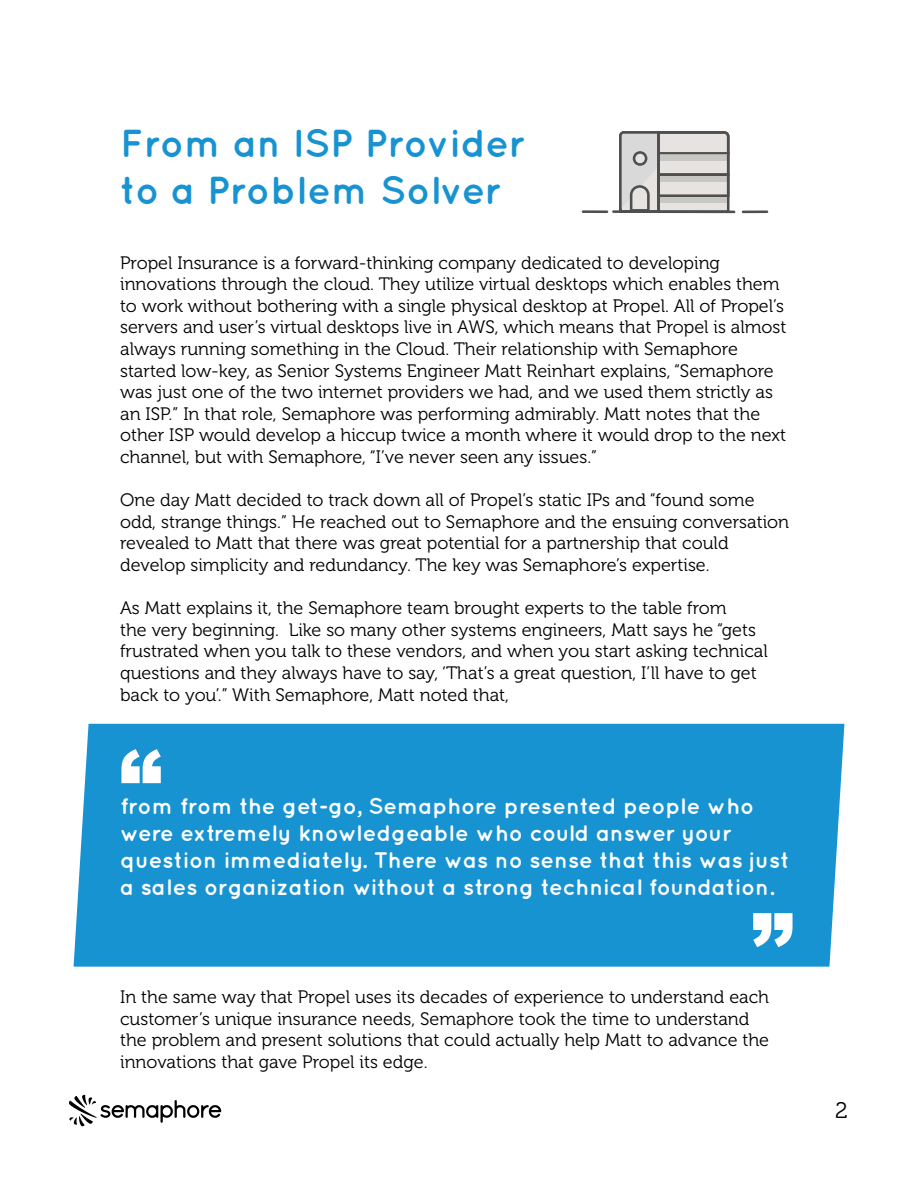
<style>
.page{position:relative;width:918px;height:1188px;background:#fff}
.page>*{position:absolute;margin:0;border:0;box-sizing:border-box;transform-origin:0 0}
.t1{font:900 85.5px "Arial";color:#fff}
.t2{font:700 39px/46.8px "Quicksand";color:#1893d2}
.t3{font:700 22.5px/27px "Quicksand";color:#fff}
.t4{font:22.5px "Museo 300";color:#000101}
.t5{font:18px/21.6px "Museo 300";color:#000101}
</style>
<div class="page">
<div style="left:74px;top:724px;width:770px;height:243px;background:#1893d2"></div>
<hr style="left:742px;top:210px;width:26px;height:3px;background:#4f4f4f">
<svg style="left:619px;top:131px;width:111px;height:79px;background:#c1bfbd"></svg>
<div style="left:660px;top:197px;width:67px;height:6px;background:#c7c7c4"></div>
<hr style="left:660px;top:197px;width:67px;height:1px;background:#4f4f4f">
<hr style="left:612px;top:210px;width:123px;height:3px;background:#4f4f4f">
<hr style="left:582px;top:210px;width:26px;height:3px;background:#4f4f4f">
<svg style="left:69px;top:1095px;width:152px;height:31px"></svg>
<p class="t2" style="left:120px;top:119px;width:407px">From an ISP Provider to a Problem Solver</p>
<p class="t5" style="left:120px;top:252px;width:668px">Propel Insurance is a forward-thinking company dedicated to developing innovations through the cloud. They utilize virtual desktops which enables them to work without bothering with a single physical desktop at Propel. All of Propel’s servers and user’s virtual desktops live in AWS, which means that Propel is almost always running something in the Cloud. Their relationship with Semaphore started low-key, as Senior Systems Engineer Matt Reinhart explains, “Semaphore was just one of the two internet providers we had, and we used them strictly as an ISP.” In that role, Semaphore was performing admirably. Matt notes that the other ISP would develop a hiccup twice a month where it would drop to the next channel, but with Semaphore, “I’ve never seen any issues.”</p>
<p class="t5" style="left:120px;top:490px;width:671px">One day Matt decided to track down all of Propel’s static IPs and “found some odd, strange things.” He reached out to Semaphore and the ensuing conversation revealed to Matt that there was great potential for a partnership that could develop simplicity and redundancy. The key was Semaphore’s expertise.</p>
<p class="t5" style="left:120px;top:598px;width:649px">As Matt explains it, the Semaphore team brought experts to the table from<br>the very beginning. Like so many other systems engineers, Matt says he “gets frustrated when you talk to these vendors, and when you start asking technical questions and they always have to say, ‘That’s a great question, I’ll have to get back to you’.” With Semaphore, Matt noted that,</p>
<h1 class="t1" style="left:163px;top:814px;width:44px;rotate:-180deg">”</h1>
<p class="t3" style="left:120px;top:792px;width:671px">from from the get-go, Semaphore presented people who were extremely knowledgeable who could answer your question immediately. There was no sense that this was just a sales organization without a strong technical foundation.</p>
<h1 class="t1" style="left:751px;top:883px;width:44px">”</h1>
<p class="t5" style="left:120px;top:986px;width:651px">In the same way that Propel uses its decades of experience to understand each customer’s unique insurance needs, Semaphore took the time to understand the problem and present solutions that could actually help Matt to advance the innovations that gave Propel its edge.</p>
<p class="t4" style="left:835px;top:1099px;width:14px">2</p>
</div>
